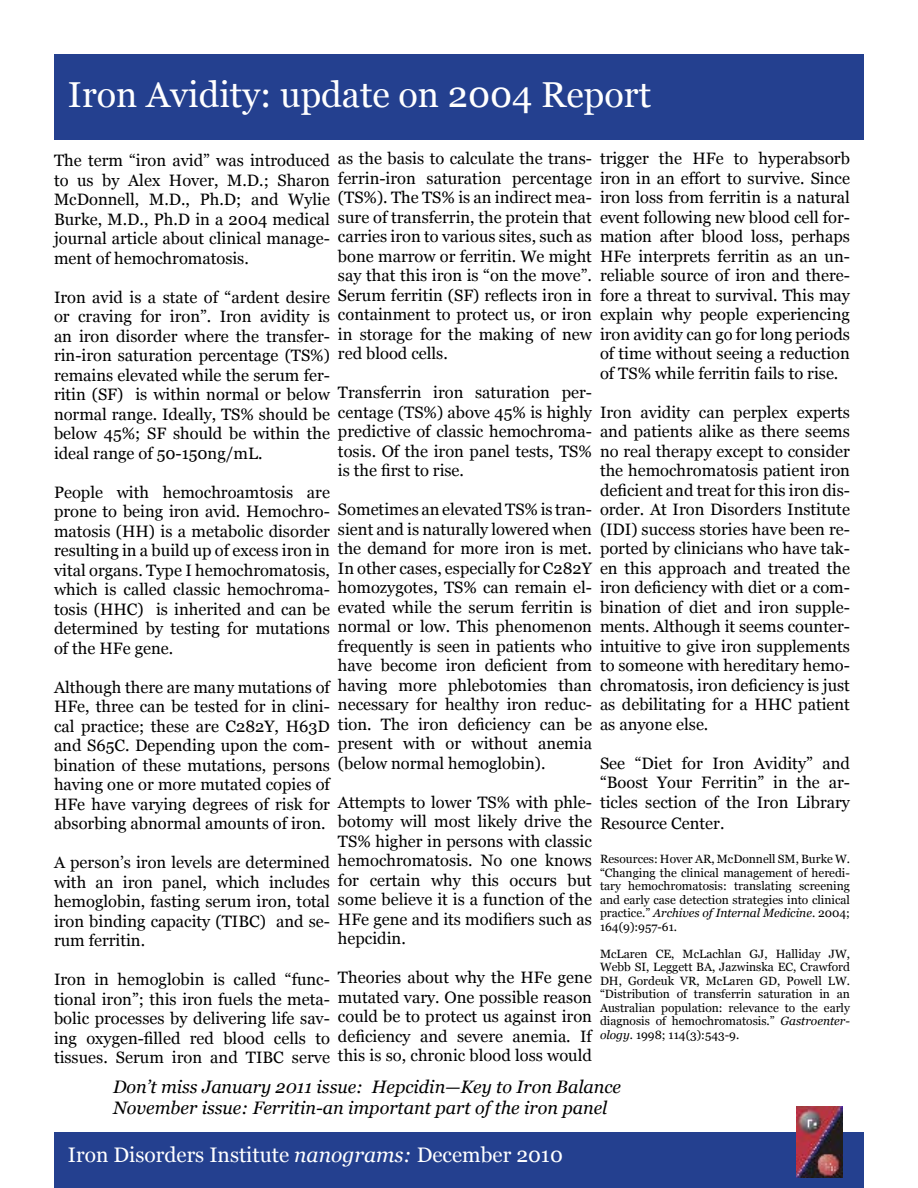
<style>
.page{position:relative;width:918px;height:1188px;background:#fff}
.page>*{position:absolute;margin:0;border:0;box-sizing:border-box;transform-origin:0 0}
.t1{font:36px "Georgia";color:#fff}
.t2{font:21px "Georgia";color:#fff}
.t3{font:italic 18px/21.6px "Georgia";color:#000}
.t4{font:16.5px/19.5px "Georgia";color:#000;text-align:justify}
.t5{font:12px/13.5px "Georgia";color:#000;text-align:justify}
.s1{font-style:italic}
</style>
<div class="page">
<div style="left:54px;top:54px;width:810px;height:86px;background:#24408f"></div>
<div style="left:54px;top:1132px;width:810px;height:56px;background:#24408f"></div>
<img style="left:796px;top:1106px;width:47px;height:72px">
<h1 class="t1" style="left:68px;top:74px;width:585px">Iron Avidity: update on 2004 Report</h1>
<p class="t4" style="left:600px;top:149px;width:251px">trigger the HFe to hyperabsorb iron in an effort to survive. Since iron loss from ferritin is a natural event following new blood cell for&shy;mation after blood loss, perhaps HFe interprets ferritin as an un&shy;reliable source of iron and there&shy;fore a threat to survival. This may explain why people experiencing iron avidity can go for long periods of time without seeing a reduction of TS% while ferritin fails to rise.</p>
<p class="t4" style="left:600px;top:402px;width:252px">Iron avidity can perplex experts and patients alike as there seems no real therapy except to consider the hemochromatosis patient iron deficient and treat for this iron dis&shy;order. At Iron Disorders Institute (IDI) success stories have been re&shy;ported by clinicians who have tak&shy;en this approach and treated the iron deficiency with diet or a com&shy;bination of diet and iron supple&shy;ments. Although it seems counter&shy;intuitive to give iron supplements to someone with hereditary hemo&shy;chromatosis, iron deficiency is just as debilitating for a HHC patient as anyone else.</p>
<p class="t4" style="left:600px;top:753px;width:252px">See “Diet for Iron Avidity” and “Boost Your Ferritin” in the ar&shy;ticles section of the Iron Library</p>
<p class="t4" style="left:600px;top:813px;width:126px">Resource Center.</p>
<p class="t5" style="left:600px;top:853px;width:252px">Resources: Hover AR, McDonnell SM, Burke W. “Changing the clinical management of heredi&shy;tary hemochromatosis: translating screening and early case detection strategies into clinical practice.” <span class="s1">Archives of Internal Medicine</span>. 2004; 164(9):957-61.</p>
<p class="t5" style="left:600px;top:947px;width:252px">McLaren CE, McLachlan GJ, Halliday JW, Webb SI, Leggett BA, Jazwinska EC, Crawford DH, Gordeuk VR, McLaren GD, Powell LW. “Distribution of transferrin saturation in an Australian population: relevance to the early diagnosis of hemochromatosis.” <span class="s1">Gastroenter&shy;ology.</span> 1998; 114(3):543-9.</p>
<p class="t3" style="left:113px;top:1076px;width:509px">Don’t miss January 2011 issue: Hepcidin—Key to Iron Balance<br>November issue: Ferritin-an important part of the iron panel</p>
<p class="t4" style="left:338px;top:149px;width:256px">as the basis to calculate the trans&shy;ferrin-iron saturation percentage (TS%). The TS% is an indirect mea&shy;sure of transferrin, the protein that carries iron to various sites, such as bone marrow or ferritin. We might say that this iron is “on the move”.<br>Serum ferritin (SF) reflects iron in containment to protect us, or iron in storage for the making of new red blood cells.</p>
<p class="t4" style="left:338px;top:383px;width:256px">Transferrin iron saturation per&shy;centage (TS%) above 45% is highly predictive of classic hemochroma&shy;tosis. Of the iron panel tests, TS% is the first to rise.</p>
<p class="t4" style="left:338px;top:500px;width:256px">Sometimes an elevated TS% is tran&shy;sient and is naturally lowered when the demand for more iron is met.<br>In other cases, especially for C282Y homozygotes, TS% can remain el&shy;evated while the serum ferritin is normal or low. This phenomenon frequently is seen in patients who have become iron deficient from having more phlebotomies than necessary for healthy iron reduc&shy;tion. The iron deficiency can be present with or without anemia (below normal hemoglobin).</p>
<p class="t4" style="left:338px;top:792px;width:256px">Attempts to lower TS% with phle&shy;botomy will most likely drive the TS% higher in persons with classic hemochromatosis. No one knows for certain why this occurs but some believe it is a function of the HFe gene and its modifiers such as hepcidin.</p>
<p class="t4" style="left:338px;top:968px;width:256px">Theories about why the HFe gene mutated vary. One possible reason could be to protect us against iron deficiency and severe anemia. If this is so, chronic blood loss would</p>
<p class="t4" style="left:54px;top:151px;width:278px">The term “iron avid” was introduced to us by Alex Hover, M.D.; Sharon McDonnell, M.D., Ph.D; and Wylie Burke, M.D., Ph.D in a 2004 medical journal article about clinical manage&shy;ment of hemochromatosis.</p>
<p class="t4" style="left:54px;top:287px;width:277px">Iron avid is a state of “ardent desire or craving for iron”. Iron avidity is an iron disorder where the transfer&shy;rin-iron saturation percentage (TS%) remains elevated while the serum fer&shy;ritin (SF) is within normal or below normal range. Ideally, TS% should be below 45%; SF should be within the ideal range of 50-150ng/mL.</p>
<p class="t4" style="left:54px;top:482px;width:278px">People with hemochroamtosis are prone to being iron avid. Hemochro&shy;matosis (HH) is a metabolic disorder resulting in a build up of excess iron in vital organs. Type I hemochromatosis, which is called classic hemochroma&shy;tosis (HHC) is inherited and can be determined by testing for mutations of the HFe gene.</p>
<p class="t4" style="left:54px;top:677px;width:278px">Although there are many mutations of HFe, three can be tested for in clini&shy;cal practice; these are C282Y, H63D and S65C. Depending upon the com&shy;bination of these mutations, persons having one or more mutated copies of HFe have varying degrees of risk for absorbing abnormal amounts of iron.</p>
<p class="t4" style="left:54px;top:853px;width:277px">A person’s iron levels are determined with an iron panel, which includes hemoglobin, fasting serum iron, total iron binding capacity (TIBC) and se&shy;rum ferritin.</p>
<p class="t4" style="left:54px;top:970px;width:277px">Iron in hemoglobin is called “func&shy;tional iron”; this iron fuels the meta&shy;bolic processes by delivering life sav&shy;ing oxygen-filled red blood cells to tissues. Serum iron and TIBC serve</p>
<p class="t2" style="left:68px;top:1143px;width:496px">Iron Disorders Institute <span class="s1">nanograms:</span> December 2010</p>
</div>
